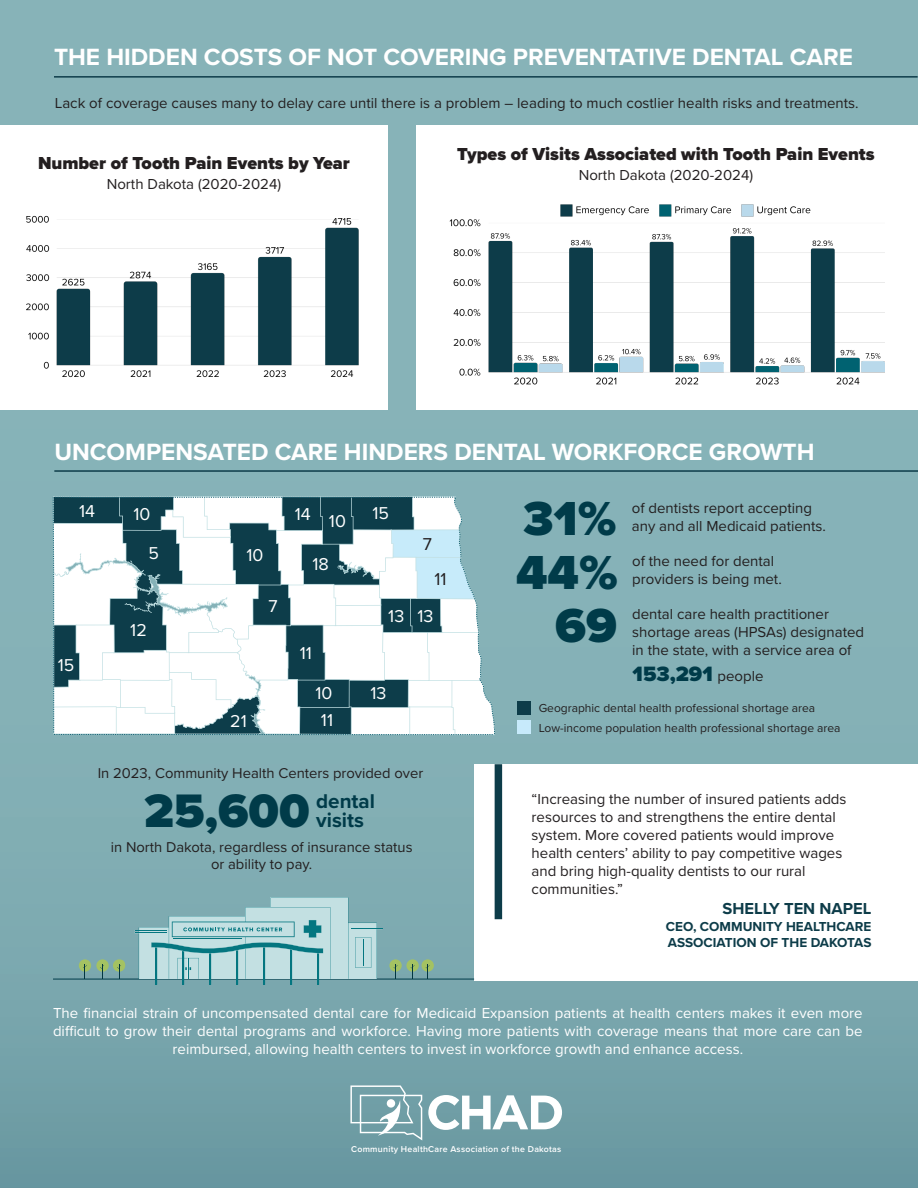
<style>
.page{position:relative;width:918px;height:1188px;background:#fff}
.page>*{position:absolute;margin:0;border:0;box-sizing:border-box;transform-origin:0 0}
.t1{font:900 49.5px "Proxima Nova";color:#003b49}
.t2{font:900 48.75px "Proxima Nova";color:#003b49}
.t3{font:700 24.3px "Proxima Nova";color:#fff}
.t4{font:900 21.45px "Proxima Nova";color:#003b49}
.t5{font:700 20.7px "Proxima Nova";color:#003b49}
.t6{font:900 18px "Proxima Nova";color:#231f20}
.t7{font:17.85px "Proxima Nova";color:#fff}
.t8{font:17.85px "Proxima Nova";color:#231f20}
.t9{font:700 16.5px "Proxima Nova";color:#0d3c49}
.t10{font:15px/18px "Proxima Nova";color:#231f20}
.t11{font:15px/18px "Proxima Nova";color:#fff;text-align:center}
.t12{font:14.7px "Proxima Nova";color:#231f20}
.t13{font:700 13.5px/16.2px "Proxima Nova";color:#0d3c49}
.t14{font:12px "Proxima Nova";color:#231f20}
.t15{font:600 8.85px "Proxima Nova";letter-spacing:.03em;color:#fff}
</style>
<div class="page">
<div style="left:0;top:0;width:918px;height:1188px;background:linear-gradient(to bottom,#92bcc0,#75a3aa)"></div>
<hr style="left:54px;top:470px;width:864px;height:2px;background:#0d3c49">
<svg style="left:53px;top:496px;width:442px;height:239px"></svg>
<div style="left:517px;top:701px;width:13px;height:13px;background:#0d3c49"></div>
<div style="left:517px;top:720px;width:13px;height:14px;background:#c7eafb"></div>
<div style="left:474px;top:764px;width:444px;height:216px;background:#fff"></div>
<div style="left:495px;top:764px;width:7px;height:155px;background:#0d3c49"></div>
<svg style="left:428px;top:1095px;width:134px;height:35px"></svg>
<svg style="left:350px;top:1085px;width:72px;height:55px;background:#8bb0b7"></svg>
<div style="left:387px;top:1099px;width:8px;height:9px;background:#fff;border-radius:50%"></div>
<hr style="left:53px;top:979px;width:421px;height:1px;background:#003b49">
<svg style="left:79px;top:959px;width:12px;height:13px"></svg>
<svg style="left:113px;top:959px;width:12px;height:13px"></svg>
<svg style="left:117px;top:964px;width:4px;height:15px"></svg>
<svg style="left:96px;top:959px;width:13px;height:13px"></svg>
<svg style="left:100px;top:964px;width:4px;height:15px"></svg>
<svg style="left:406px;top:959px;width:13px;height:13px"></svg>
<svg style="left:411px;top:964px;width:4px;height:15px"></svg>
<svg style="left:422px;top:959px;width:12px;height:13px"></svg>
<svg style="left:426px;top:964px;width:4px;height:15px"></svg>
<svg style="left:389px;top:959px;width:13px;height:13px"></svg>
<svg style="left:394px;top:964px;width:4px;height:15px"></svg>
<hr style="left:351px;top:929px;width:31px;height:1px;background:#047680">
<hr style="left:135px;top:931px;width:32px;height:1px;background:#047680">
<hr style="left:135px;top:933px;width:32px;height:1px;background:#047680">
<hr style="left:182px;top:947px;width:2px;height:38px;background:#047680">
<hr style="left:155px;top:947px;width:2px;height:38px;background:#047680">
<hr style="left:236px;top:947px;width:2px;height:38px;background:#047680">
<hr style="left:263px;top:947px;width:2px;height:38px;background:#047680">
<hr style="left:317px;top:950px;width:2px;height:35px;background:#047680">
<hr style="left:290px;top:947px;width:2px;height:38px;background:#047680">
<hr style="left:209px;top:950px;width:2px;height:35px;background:#047680">
<svg style="left:139px;top:898px;width:238px;height:81px;background:#a1cbce"></svg>
<svg style="left:83px;top:964px;width:4px;height:15px"></svg>
<hr style="left:54px;top:76px;width:864px;height:2px;background:#0d3c49">
<div style="left:0;top:125px;width:387px;height:285px;background:#fff"></div>
<div style="left:417px;top:125px;width:501px;height:285px;background:#fff"></div>
<img style="left:26px;top:215px;width:333px;height:163px">
<img style="left:450px;top:204px;width:435px;height:181px">
<p class="t3" style="left:54px;top:39px;width:800px">THE HIDDEN COSTS OF NOT COVERING PREVENTATIVE DENTAL CARE</p>
<p class="t10" style="left:55px;top:93px;width:805px">Lack of coverage causes many to delay care until there is a problem – leading to much costlier health risks and treatments.</p>
<p class="t6" style="left:457px;top:141px;width:419px">Types of Visits Associated with Tooth Pain Events</p>
<p class="t10" style="left:579px;top:165px;width:176px">North Dakota (2020-2024)</p>
<p class="t6" style="left:38px;top:150px;width:313px">Number of Tooth Pain Events by Year</p>
<p class="t10" style="left:107px;top:174px;width:176px">North Dakota (2020-2024)</p>
<p class="t3" style="left:54px;top:434px;width:762px">UNCOMPENSATED CARE HINDERS DENTAL WORKFORCE GROWTH</p>
<p class="t7" style="left:79px;top:497px;width:17px">14</p>
<p class="t7" style="left:134px;top:500px;width:18px">10</p>
<p class="t7" style="left:149px;top:540px;width:12px">5</p>
<p class="t7" style="left:58px;top:652px;width:18px">15</p>
<p class="t7" style="left:130px;top:617px;width:18px">12</p>
<p class="t7" style="left:247px;top:542px;width:18px">10</p>
<p class="t7" style="left:268px;top:592px;width:11px">7</p>
<p class="t7" style="left:230px;top:708px;width:18px">21</p>
<p class="t7" style="left:295px;top:500px;width:17px">14</p>
<p class="t7" style="left:329px;top:507px;width:18px">10</p>
<p class="t7" style="left:313px;top:551px;width:18px">18</p>
<p class="t7" style="left:300px;top:640px;width:14px">11</p>
<p class="t7" style="left:372px;top:500px;width:18px">15</p>
<p class="t8" style="left:423px;top:530px;width:11px">7</p>
<p class="t8" style="left:435px;top:566px;width:14px">11</p>
<p class="t7" style="left:388px;top:603px;width:17px">13</p>
<p class="t7" style="left:418px;top:603px;width:17px">13</p>
<p class="t7" style="left:315px;top:680px;width:18px">10</p>
<p class="t7" style="left:370px;top:680px;width:17px">13</p>
<p class="t7" style="left:321px;top:707px;width:14px">11</p>
<p class="t12" style="left:98px;top:762px;width:327px">In 2023, Community Health Centers provided over</p>
<p class="t2" style="left:144px;top:775px;width:167px">25,600</p>
<p class="t12" style="left:111px;top:836px;width:303px">in North Dakota, regardless of insurance status</p>
<p class="t12" style="left:211px;top:853px;width:103px">or ability to pay.</p>
<p class="t5" style="left:316px;top:785px;width:60px">dental</p>
<p class="t5" style="left:316px;top:805px;width:49px">visits</p>
<p class="t1" style="left:523px;top:482px;width:95px">31%</p>
<p class="t10" style="left:632px;top:498px;width:182px">of dentists report accepting</p>
<p class="t10" style="left:632px;top:516px;width:196px">any and all Medicaid patients.</p>
<p class="t1" style="left:516px;top:535px;width:103px">44%</p>
<p class="t10" style="left:632px;top:551px;width:151px">of the need for dental providers is being met.</p>
<p class="t1" style="left:555px;top:589px;width:63px">69</p>
<p class="t10" style="left:632px;top:605px;width:234px">dental care health practitioner shortage areas (HPSAs) designated in the state, with a service area of</p>
<p class="t4" style="left:633px;top:658px;width:82px">153,291</p>
<p class="t10" style="left:718px;top:666px;width:48px">people</p>
<p class="t14" style="left:539px;top:699px;width:278px">Geographic dental health professional shortage area</p>
<p class="t14" style="left:539px;top:719px;width:303px">Low-income population health professional shortage area</p>
<p class="t10" style="left:532px;top:789px;width:316px">“Increasing the number of insured patients adds resources to and strengthens the entire dental system. More covered patients would improve health centers’ ability to pay competitive wages and bring high-quality dentists to our rural communities.”</p>
<p class="t9" style="left:722px;top:897px;width:150px">SHELLY TEN NAPEL</p>
<p class="t13" style="left:666px;top:918px;width:207px">CEO, COMMUNITY HEALTHCARE<br>ASSOCIATION OF THE DAKOTAS</p>
<p class="t11" style="left:53px;top:1003px;width:811px">The financial strain of uncompensated dental care for Medicaid Expansion patients at health centers makes it even more difficult to grow their dental programs and workforce. Having more patients with coverage means that more care can be reimbursed, allowing health centers to invest in workforce growth and enhance access.</p>
<p class="t15" style="left:351px;top:1142px;width:212px">Community HealthCare Association of the Dakotas</p>
</div>
